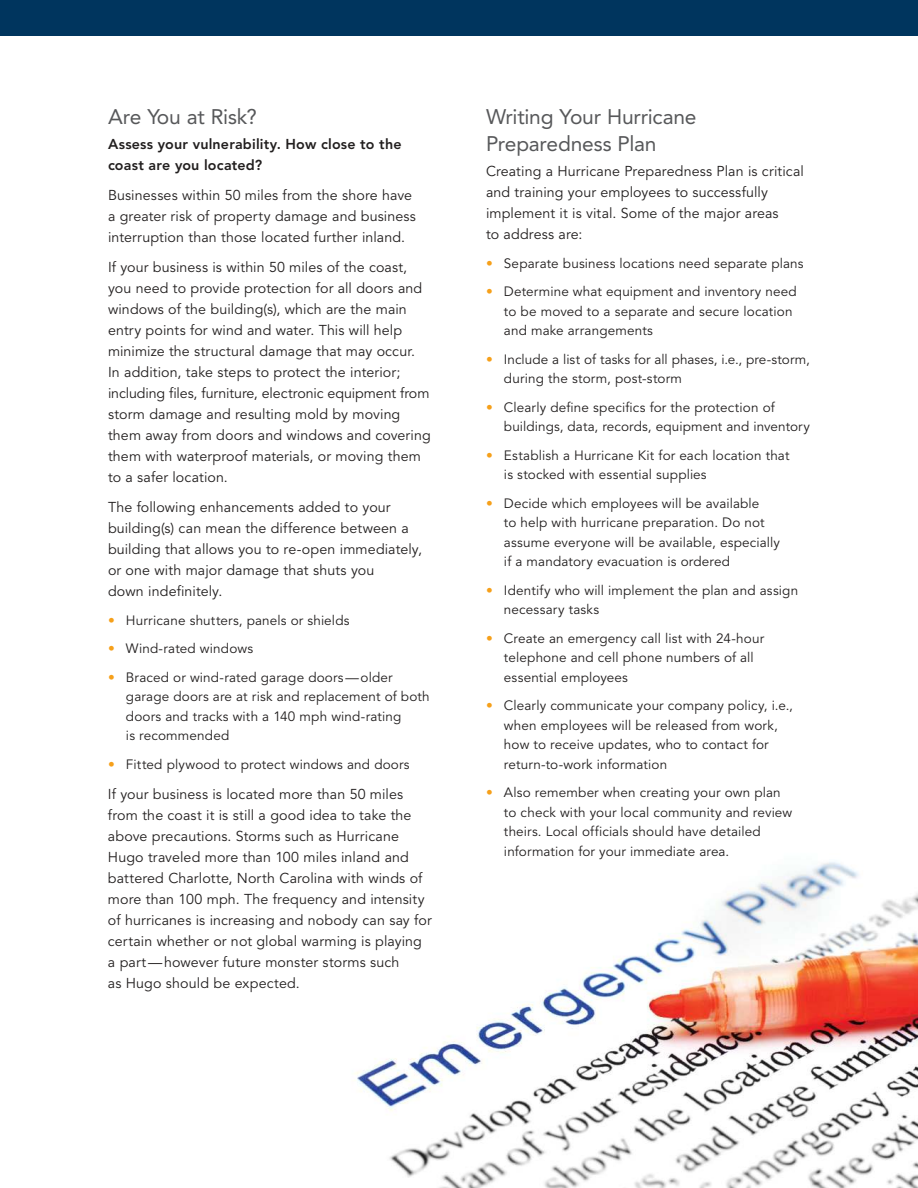
<style>
.page{position:relative;width:918px;height:1188px;background:#fff}
.page>*{position:absolute;margin:0;border:0;box-sizing:border-box;transform-origin:0 0}
.t1{font:21px/27px "Avenir LT Std";letter-spacing:-.01em;color:#57585a}
.t2{font:14.25px/21px "Avenir LT Std";letter-spacing:.005em;color:#221f1f}
.t3{font:800 14.25px/21px "Avenir LT Std";letter-spacing:.015em;color:#221f1f}
.t4{font:13.5px/19.5px "Avenir LT Std";letter-spacing:.01em;color:#221f1f}
.s1{color:#f6a01a}
</style>
<div class="page">
<img style="left:354px;top:862px;width:564px;height:326px">
<div style="left:0;top:0;width:918px;height:36px;background:#00355e"></div>
<h1 class="t1" style="left:108px;top:105px;width:150px">Are You at Risk?</h1>
<p class="t3" style="left:108px;top:135px;width:295px">Assess your vulnerability. How close to the coast are you located?</p>
<p class="t2" style="left:108px;top:186px;width:310px">Businesses within 50 miles from the shore have a greater risk of property damage and business interruption than those located further inland.</p>
<p class="t2" style="left:108px;top:258px;width:324px">If your business is within 50 miles of the coast, you need to provide protection for all doors and windows of the building(s), which are the main entry points for wind and water. This will help minimize the structural damage that may occur.<br>In addition, take steps to protect the interior; including files, furniture, electronic equipment from storm damage and resulting mold by moving them away from doors and windows and covering them with waterproof materials, or moving them to a safer location.</p>
<p class="t2" style="left:108px;top:499px;width:315px">The following enhancements added to your building(s) can mean the difference between a building that allows you to re-open immediately, or one with major damage that shuts you<br>down indefinitely.</p>
<p class="t4" style="left:108px;top:612px;width:243px"><span class="s1">•</span> Hurricane shutters, panels or shields</p>
<p class="t4" style="left:108px;top:640px;width:147px"><span class="s1">•</span> Wind-rated windows</p>
<p class="t4" style="left:126px;top:669px;width:305px;text-indent:-18px"><span class="s1">•</span> Braced or wind-rated garage doors — older garage doors are at risk and replacement of both doors and tracks with a 140 mph wind-rating<br>is recommended</p>
<p class="t4" style="left:108px;top:756px;width:303px"><span class="s1">•</span> Fitted plywood to protect windows and doors</p>
<p class="t2" style="left:108px;top:785px;width:325px">If your business is located more than 50 miles from the coast it is still a good idea to take the above precautions. Storms such as Hurricane Hugo traveled more than 100 miles inland and battered Charlotte, North Carolina with winds of more than 100 mph. The frequency and intensity of hurricanes is increasing and nobody can say for certain whether or not global warming is playing a part — however future monster storms such<br>as Hugo should be expected.</p>
<h1 class="t1" style="left:486px;top:105px;width:212px">Writing Your Hurricane<br>Preparedness Plan</h1>
<p class="t2" style="left:486px;top:162px;width:319px">Creating a Hurricane Preparedness Plan is critical and training your employees to successfully implement it is vital. Some of the major areas<br>to address are:</p>
<p class="t4" style="left:486px;top:255px;width:319px"><span class="s1">•</span> Separate business locations need separate plans</p>
<p class="t4" style="left:504px;top:283px;width:294px;text-indent:-18px"><span class="s1">•</span> Determine what equipment and inventory need to be moved to a separate and secure location and make arrangements</p>
<p class="t4" style="left:504px;top:351px;width:307px;text-indent:-18px"><span class="s1">•</span> Include a list of tasks for all phases, i.e., pre-storm, during the storm, post-storm</p>
<p class="t4" style="left:504px;top:399px;width:308px;text-indent:-18px"><span class="s1">•</span> Clearly define specifics for the protection of buildings, data, records, equipment and inventory</p>
<p class="t4" style="left:504px;top:447px;width:287px;text-indent:-18px"><span class="s1">•</span> Establish a Hurricane Kit for each location that is stocked with essential supplies</p>
<p class="t4" style="left:504px;top:495px;width:277px;text-indent:-18px"><span class="s1">•</span> Decide which employees will be available<br>to help with hurricane preparation. Do not assume everyone will be available, especially if a mandatory evacuation is ordered</p>
<p class="t4" style="left:504px;top:582px;width:296px;text-indent:-18px"><span class="s1">•</span> Identify who will implement the plan and assign necessary tasks</p>
<p class="t4" style="left:504px;top:630px;width:262px;text-indent:-18px"><span class="s1">•</span> Create an emergency call list with 24-hour telephone and cell phone numbers of all essential employees</p>
<p class="t4" style="left:504px;top:697px;width:290px;text-indent:-18px"><span class="s1">•</span> Clearly communicate your company policy, i.e., when employees will be released from work, how to receive updates, who to contact for return-to-work information</p>
<p class="t4" style="left:504px;top:784px;width:290px;text-indent:-18px"><span class="s1">•</span> Also remember when creating your own plan to check with your local community and review theirs. Local officials should have detailed information for your immediate area.</p>
</div>
